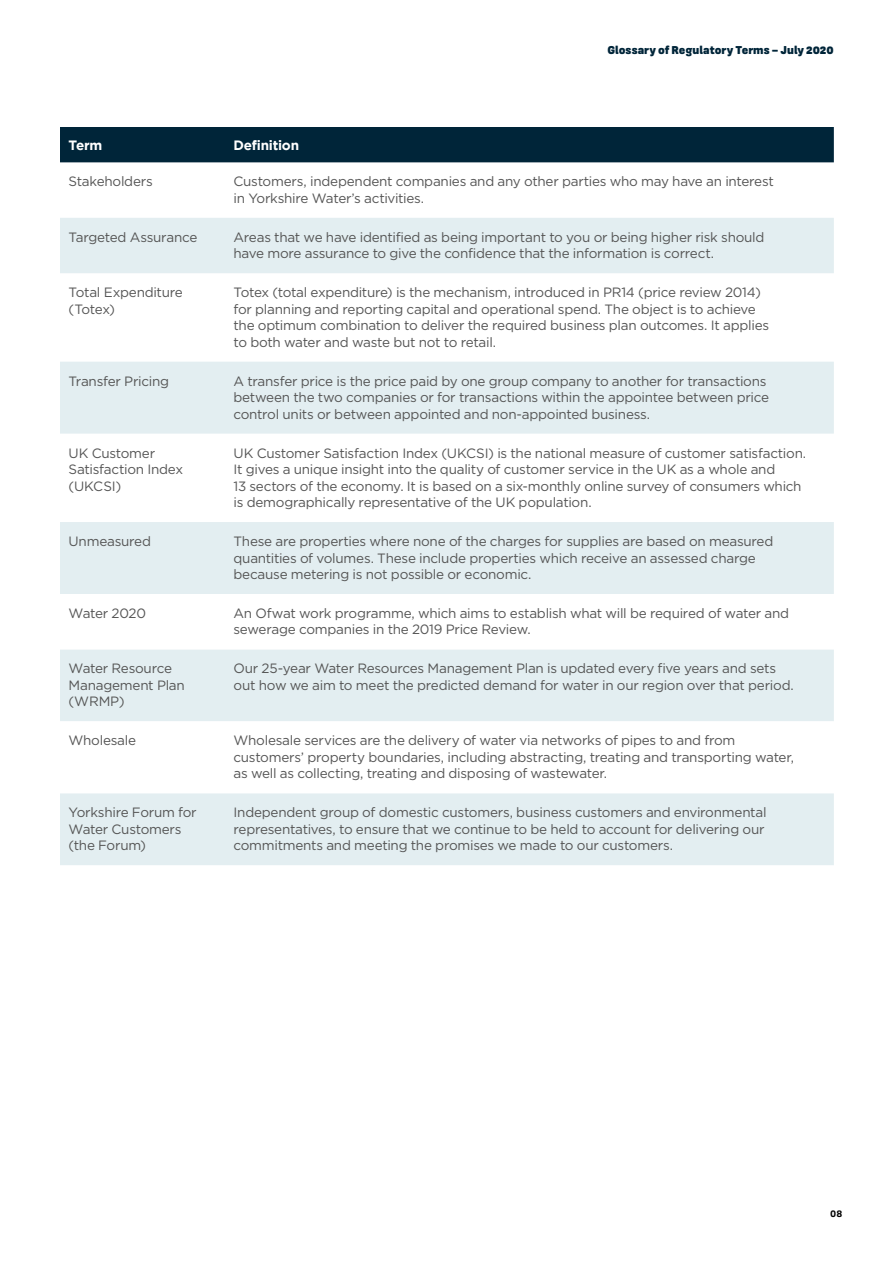
<style>
.page{position:relative;width:893px;height:1263px;background:#fff}
.page>*{position:absolute;margin:0;border:0;box-sizing:border-box;transform-origin:0 0}
.t1{font:13.5px/16.5px "Gotham";letter-spacing:-.02em;color:#555}
.t2{font:700 13.5px "Gotham";letter-spacing:-.015em;color:#fff}
.t3{font:900 12px "Frygia";color:#002539}
.t4{font:700 10.5px "Frygia";color:#000}
</style>
<div class="page">
<div style="left:60px;top:127px;width:774px;height:35px;background:#002539"></div>
<svg style="left:60px;top:218px;width:774px;height:647px;fill:#e3eef1"></svg>
<svg style="left:60px;top:594px;width:774px;height:199px"></svg>
<p class="t3" style="left:607px;top:42px;width:228px">Glossary of Regulatory Terms – July 2020</p>
<p class="t2" style="left:69px;top:137px;width:35px">Term</p>
<p class="t2" style="left:234px;top:137px;width:67px">Definition</p>
<p class="t1" style="left:69px;top:173px;width:86px">Stakeholders</p>
<p class="t1" style="left:234px;top:173px;width:542px">Customers, independent companies and any other parties who may have an interest in Yorkshire Water’s activities.</p>
<p class="t1" style="left:69px;top:229px;width:130px">Targeted Assurance</p>
<p class="t1" style="left:234px;top:229px;width:532px">Areas that we have identified as being important to you or being higher risk should have more assurance to give the confidence that the information is correct.</p>
<p class="t1" style="left:69px;top:284px;width:116px">Total Expenditure (Totex)</p>
<p class="t1" style="left:234px;top:284px;width:537px">Totex (total expenditure) is the mechanism, introduced in PR14 (price review 2014) for planning and reporting capital and operational spend. The object is to achieve the optimum combination to deliver the required business plan outcomes. It applies to both water and waste but not to retail.</p>
<p class="t1" style="left:69px;top:372px;width:102px">Transfer Pricing</p>
<p class="t1" style="left:234px;top:372px;width:537px">A transfer price is the price paid by one group company to another for transactions between the two companies or for transactions within the appointee between price control units or between appointed and non-appointed business.</p>
<p class="t1" style="left:69px;top:444px;width:116px">UK Customer<br>Satisfaction Index (UKCSI)</p>
<p class="t1" style="left:234px;top:444px;width:574px">UK Customer Satisfaction Index (UKCSI) is the national measure of customer satisfaction.<br>It gives a unique insight into the quality of customer service in the UK as a whole and<br>13 sectors of the economy. It is based on a six-monthly online survey of consumers which is demographically representative of the UK population.</p>
<p class="t1" style="left:69px;top:533px;width:84px">Unmeasured</p>
<p class="t1" style="left:234px;top:533px;width:541px">These are properties where none of the charges for supplies are based on measured quantities of volumes. These include properties which receive an assessed charge because metering is not possible or economic.</p>
<p class="t1" style="left:69px;top:605px;width:79px">Water 2020</p>
<p class="t1" style="left:234px;top:605px;width:557px">An Ofwat work programme, which aims to establish what will be required of water and sewerage companies in the 2019 Price Review.</p>
<p class="t1" style="left:69px;top:660px;width:118px">Water Resource<br>Management Plan (WRMP)</p>
<p class="t1" style="left:234px;top:660px;width:562px">Our 25-year Water Resources Management Plan is updated every five years and sets out how we aim to meet the predicted demand for water in our region over that period.</p>
<p class="t1" style="left:69px;top:732px;width:69px">Wholesale</p>
<p class="t1" style="left:234px;top:732px;width:562px">Wholesale services are the delivery of water via networks of pipes to and from customers’ property boundaries, including abstracting, treating and transporting water, as well as collecting, treating and disposing of wastewater.</p>
<p class="t1" style="left:69px;top:804px;width:130px">Yorkshire Forum for<br>Water Customers (the Forum)</p>
<p class="t1" style="left:234px;top:804px;width:535px">Independent group of domestic customers, business customers and environmental representatives, to ensure that we continue to be held to account for delivering our commitments and meeting the promises we made to our customers.</p>
<p class="t4" style="left:830px;top:1206px;width:14px">08</p>
</div>
